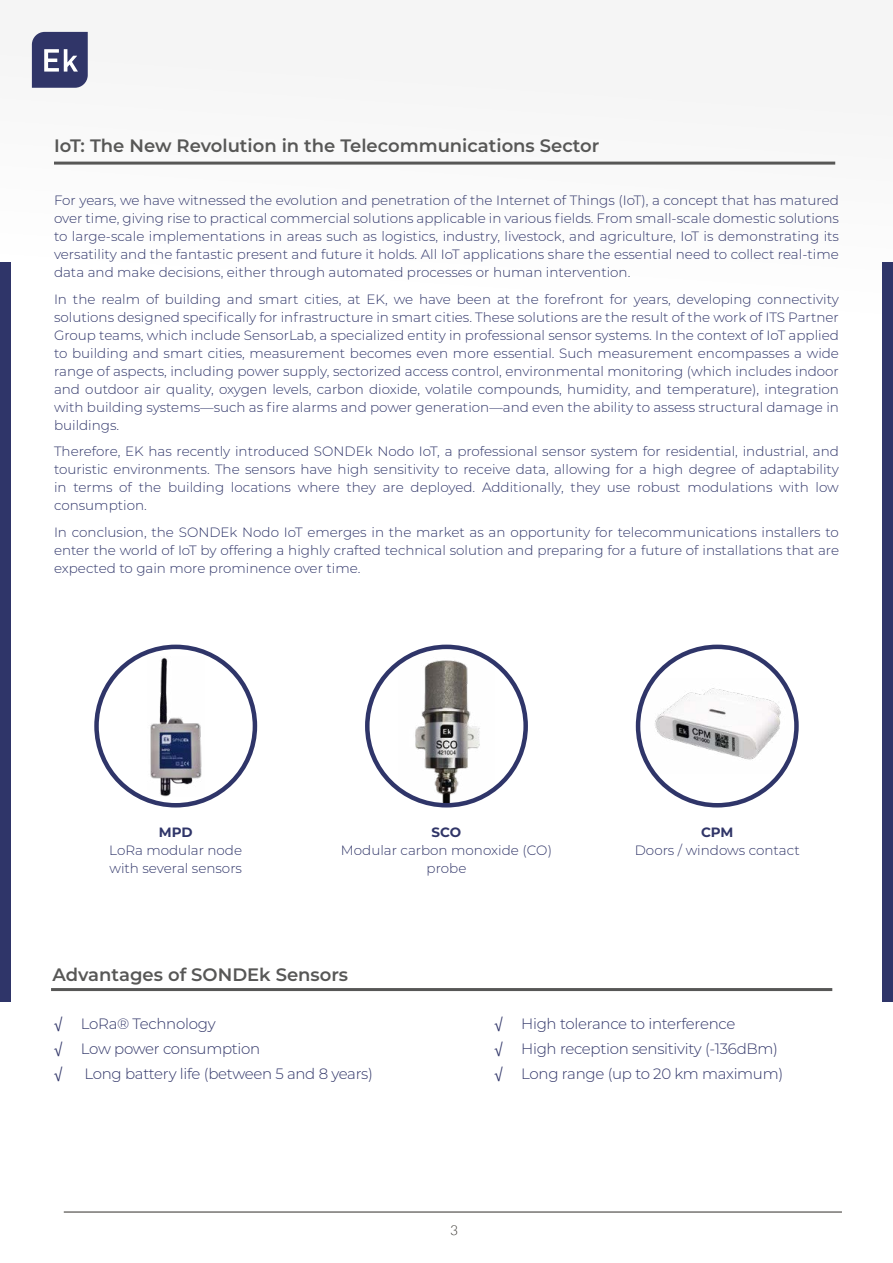
<style>
.page{position:relative;width:893px;height:1263px;background:#fff}
.page>*{position:absolute;margin:0;border:0;box-sizing:border-box;transform-origin:0 0}
.t1{font:600 18px "Montserrat";color:#575756}
.t2{font:300 15px/25.2px "Montserrat";letter-spacing:-.02em;color:#303568}
.t3{font:15px "Helvetica Neue LT Std";color:#303568}
.t4{font:300 13.5px/18px "Montserrat";color:#2f3569;text-align:justify}
.t5{font:300 13.5px/18px "Montserrat";color:#303568;text-align:center}
.t6{font:700 13.5px "Montserrat";letter-spacing:-.005em;color:#303568}
.t7{font:700 13.5px "Montserrat";color:#2f3569}
.t8{font:300 13.5px "Lato";color:#312e29}
.s1{font-family:"Helvetica Neue LT Std";font-weight:400}
</style>
<div class="page">
<div style="left:0;top:0;width:893px;height:356px;background:#fafafa"></div>
<svg style="left:32px;top:32px;width:56px;height:56px;background:#4c517d"></svg>
<hr style="left:64px;top:1212px;width:778px;height:1px;background:#312e29">
<div style="left:0;top:262px;width:11px;height:739px;background:#2f3569"></div>
<div style="left:882px;top:262px;width:11px;height:739px;background:#2f3569"></div>
<hr style="left:54px;top:162px;width:781px;height:3px;background:#575756">
<img style="left:150px;top:657px;width:52px;height:139px">
<div style="left:94px;top:645px;width:163px;height:162px;border:4px solid #2f3569;border-radius:50%"></div>
<img style="left:397px;top:647px;width:99px;height:158px">
<div style="left:365px;top:645px;width:163px;height:162px;border:4px solid #2f3569;border-radius:50%"></div>
<img style="left:638px;top:677px;width:158px;height:98px">
<div style="left:636px;top:645px;width:163px;height:162px;border:4px solid #2f3569;border-radius:50%"></div>
<hr style="left:51px;top:988px;width:781px;height:3px;background:#575756">
<h1 class="t1" style="left:54px;top:133px;width:547px">IoT: The New Revolution in the Telecommunications Sector</h1>
<p class="t4" style="left:54px;top:191px;width:786px">For years, we have witnessed the evolution and penetration of the Internet of Things (IoT), a concept that has matured over time, giving rise to practical commercial solutions applicable in various fields. From small-scale domestic solutions to large-scale implementations in areas such as logistics, industry, livestock, and agriculture, IoT is demonstrating its versatility and the fantastic present and future it holds. All IoT applications share the essential need to collect real-time data and make decisions, either through automated processes or human intervention.</p>
<p class="t4" style="left:54px;top:289px;width:786px">In the realm of building and smart cities, at EK, we have been at the forefront for years, developing connectivity solutions designed specifically for infrastructure in smart cities. These solutions are the result of the work of ITS Partner Group teams, which include SensorLab, a specialized entity in professional sensor systems. In the context of IoT applied to building and smart cities, measurement becomes even more essential. Such measurement encompasses a wide range of aspects, including power supply, sectorized access control, environmental monitoring (which includes indoor and outdoor air quality, oxygen levels, carbon dioxide, volatile compounds, humidity, and temperature), integration with building systems—such as fire alarms and power generation—and even the ability to assess structural damage in buildings.</p>
<p class="t4" style="left:54px;top:442px;width:786px">Therefore, EK has recently introduced SONDEk Nodo IoT, a professional sensor system for residential, industrial, and touristic environments. The sensors have high sensitivity to receive data, allowing for a high degree of adaptability in terms of the building locations where they are deployed. Additionally, they use robust modulations with low consumption.</p>
<p class="t4" style="left:54px;top:522px;width:787px">In conclusion, the SONDEk Nodo IoT emerges in the market as an opportunity for telecommunications installers to enter the world of IoT by offering a highly crafted technical solution and preparing for a future of installations that are expected to gain more prominence over time.</p>
<p class="t7" style="left:159px;top:823px;width:35px">MPD</p>
<p class="t4" style="left:109px;top:841px;width:134px">LoRa modular node with several sensors</p>
<p class="t6" style="left:432px;top:823px;width:31px">SCO</p>
<p class="t5" style="left:341px;top:841px;width:213px">Modular carbon monoxide (CO) probe</p>
<p class="t6" style="left:701px;top:823px;width:34px">CPM</p>
<p class="t5" style="left:635px;top:841px;width:166px">Doors / windows contact</p>
<h1 class="t1" style="left:52px;top:962px;width:297px">Advantages of SONDEk Sensors</h1>
<p class="t2" style="left:54px;top:1010px;width:208px"><span class="s1">√</span> LoRa® Technology<br><span class="s1">√</span> Low power consumption</p>
<p class="t3" style="left:54px;top:1065px;width:10px">√</p>
<p class="t2" style="left:85px;top:1061px;width:290px">Long battery life (between 5 and 8 years)</p>
<p class="t2" style="left:494px;top:1010px;width:290px"><span class="s1">√</span> High tolerance to interference<br><span class="s1">√</span> High reception sensitivity (-136dBm) <span class="s1">√</span> Long range (up to 20 km maximum)</p>
<p class="t8" style="left:450px;top:1222px;width:9px">3</p>
</div>
